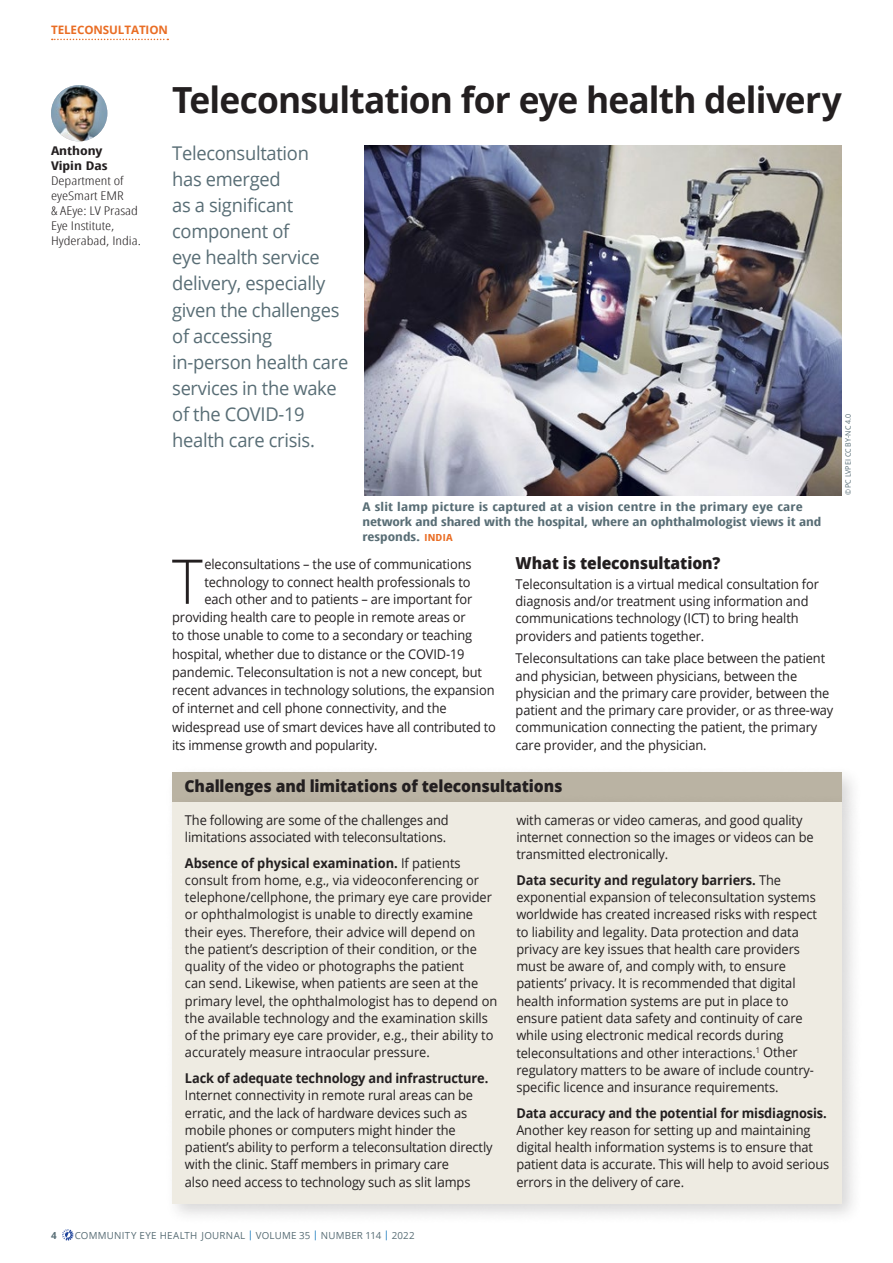
<style>
.page{position:relative;width:893px;height:1263px;background:#fff}
.page>*{position:absolute;margin:0;border:0;box-sizing:border-box;transform-origin:0 0}
.t1{font:300 61.8px "Open Sans";color:#231f20;scale:.95 1}
.t2{font:700 36px "Open Sans";letter-spacing:-.025em;color:#231f20}
.t3{font:18.9px/26.1px "Open Sans";letter-spacing:-.015em;color:#586d75}
.t4{font:800 16.5px "Open Sans";letter-spacing:-.005em;color:#231f20;scale:.95 1}
.t5{font:13.5px/17.2px "Open Sans";letter-spacing:-.01em;color:#231f20;scale:.95 1}
.t6{font:700 13.5px "Open Sans";letter-spacing:-.01em;color:#231f20;scale:.95 1}
.t7{font:700 12px/15px "Open Sans Condensed";color:#586d75;scale:1.26 1}
.t8{font:300 12px/15px "Open Sans Condensed";color:#231f20;scale:1.3 1}
.t9{font:700 12px/15px "Open Sans Condensed";color:#231f20;scale:1.3 1}
.t10{font:700 11.7px "Open Sans";letter-spacing:-.005em;color:#e96d24}
.t11{font:9.75px "Open Sans";letter-spacing:.025em;color:#586d75}
.t12{font:700 9.75px "Open Sans";color:#586d75}
.t13{font:7.5px "Open Sans";color:#586d75;scale:.95 1}
.s1{font-size:9.75px;color:#e96d24}
.s2{font-weight:700}
.s3{color:#006cb7}
</style>
<div class="page">
<svg style="left:62px;top:1229px;width:11px;height:11px"></svg>
<svg style="left:52px;top:39px;width:116px;height:1px"></svg>
<img style="left:364px;top:146px;width:478px;height:349px">
<div style="left:172px;top:772px;width:670px;height:29px;background:#bab3a3"></div>
<div style="left:164px;top:793px;width:699px;height:432px;background:#231f20;opacity:.18"></div>
<div style="left:172px;top:801px;width:670px;height:402px;background:#eeebe2"></div>
<img style="left:51px;top:85px;width:56px;height:56px;border-radius:28px">
<p class="t10" style="left:51px;top:22px;width:119px">TELECONSULTATION</p>
<p class="t9" style="left:51px;top:143px;width:45px">Anthony<br>Vipin Das</p>
<p class="t8" style="left:51px;top:173px;width:71px">Department of eyeSmart EMR<br>&amp; AEye: LV Prasad<br>Eye Institute,<br>Hyderabad, India.</p>
<h2 class="t2" style="left:172px;top:74px;width:671px">Teleconsultation for eye health delivery</h2>
<h3 class="t3" style="left:172px;top:140px;width:178px">Teleconsultation<br>has emerged<br>as a significant component of<br>eye health service delivery, especially given the challenges of accessing in-person health care services in the wake of the COVID-19 health care crisis.</h3>
<p class="t13" style="left:843px;top:495px;width:87px;rotate:-90deg">© PC LVPEI CC BY-NC 4.0</p>
<p class="t7" style="left:362px;top:499px;width:366px">A slit lamp picture is captured at a vision centre in the primary eye care network and shared with the hospital, where an ophthalmologist views it and responds. <span class="s1">INDIA</span></p>
<h1 class="t1" style="left:172px;top:539px;width:34px">T</h1>
<p class="t5" style="left:204px;top:555px;width:283px">eleconsultations – the use of communications</p>
<p class="t5" style="left:204px;top:573px;width:282px">technology to connect health professionals to</p>
<p class="t5" style="left:204px;top:590px;width:283px">each other and to patients – are important for</p>
<p class="t5" style="left:172px;top:608px;width:311px">providing health care to people in remote areas or</p>
<p class="t5" style="left:172px;top:626px;width:317px">to those unable to come to a secondary or teaching</p>
<p class="t5" style="left:172px;top:645px;width:309px">hospital, whether due to distance or the COVID-19</p>
<p class="t5" style="left:172px;top:663px;width:328px">pandemic. Teleconsultation is not a new concept, but</p>
<p class="t5" style="left:172px;top:681px;width:341px">recent advances in technology solutions, the expansion</p>
<p class="t5" style="left:172px;top:699px;width:290px">of internet and cell phone connectivity, and the</p>
<p class="t5" style="left:172px;top:718px;width:342px">widespread use of smart devices have all contributed to</p>
<p class="t5" style="left:172px;top:736px;width:218px">its immense growth and popularity.</p>
<p class="t4" style="left:516px;top:550px;width:217px">What is teleconsultation?</p>
<p class="t5" style="left:516px;top:575px;width:321px">Teleconsultation is a virtual medical consultation for diagnosis and/or treatment using information and communications technology (ICT) to bring health providers and patients together.</p>
<p class="t5" style="left:516px;top:649px;width:336px">Teleconsultations can take place between the patient and physician, between physicians, between the physician and the primary care provider, between the patient and the primary care provider, or as three-way communication connecting the patient, the primary care provider, and the physician.</p>
<p class="t4" style="left:185px;top:774px;width:399px">Challenges and limitations of teleconsultations</p>
<p class="t5" style="left:185px;top:811px;width:279px">The following are some of the challenges and limitations associated with teleconsultations.</p>
<p class="t5" style="left:185px;top:854px;width:330px"><span class="s2">Absence of physical examination.</span> If patients consult from home, e.g., via videoconferencing or telephone/cellphone, the primary eye care provider or ophthalmologist is unable to directly examine their eyes. Therefore, their advice will depend on the patient’s description of their condition, or the quality of the video or photographs the patient<br>can send. Likewise, when patients are seen at the primary level, the ophthalmologist has to depend on the available technology and the examination skills of the primary eye care provider, e.g., their ability to accurately measure intraocular pressure.</p>
<p class="t6" style="left:185px;top:1069px;width:321px">Lack of adequate technology and infrastructure.</p>
<p class="t5" style="left:185px;top:1086px;width:325px">Internet connectivity in remote rural areas can be erratic, and the lack of hardware devices such as mobile phones or computers might hinder the patient’s ability to perform a teleconsultation directly with the clinic. Staff members in primary care<br>also need access to technology such as slit lamps</p>
<p class="t5" style="left:516px;top:811px;width:314px">with cameras or video cameras, and good quality internet connection so the images or videos can be transmitted electronically.</p>
<p class="t5" style="left:516px;top:871px;width:318px"><span class="s2">Data security and regulatory barriers.</span> The exponential expansion of teleconsultation systems worldwide has created increased risks with respect to liability and legality. Data protection and data privacy are key issues that health care providers must be aware of, and comply with, to ensure patients’ privacy. It is recommended that digital health information systems are put in place to ensure patient data safety and continuity of care while using electronic medical records during teleconsultations and other interactions.<sup>1</sup> Other regulatory matters to be aware of include country&shy;specific licence and insurance requirements.</p>
<p class="t6" style="left:516px;top:1103px;width:328px">Data accuracy and the potential for misdiagnosis.</p>
<p class="t5" style="left:516px;top:1121px;width:331px">Another key reason for setting up and maintaining digital health information systems is to ensure that patient data is accurate. This will help to avoid serious errors in the delivery of care.</p>
<p class="t12" style="left:51px;top:1228px;width:7px">4</p>
<p class="t11" style="left:75px;top:1228px;width:342px">COMMUNITY EYE HEALTH JOURNAL <span class="s3">|</span> VOLUME 35 <span class="s3">|</span> NUMBER 114 <span class="s3">|</span> 2022</p>
</div>
